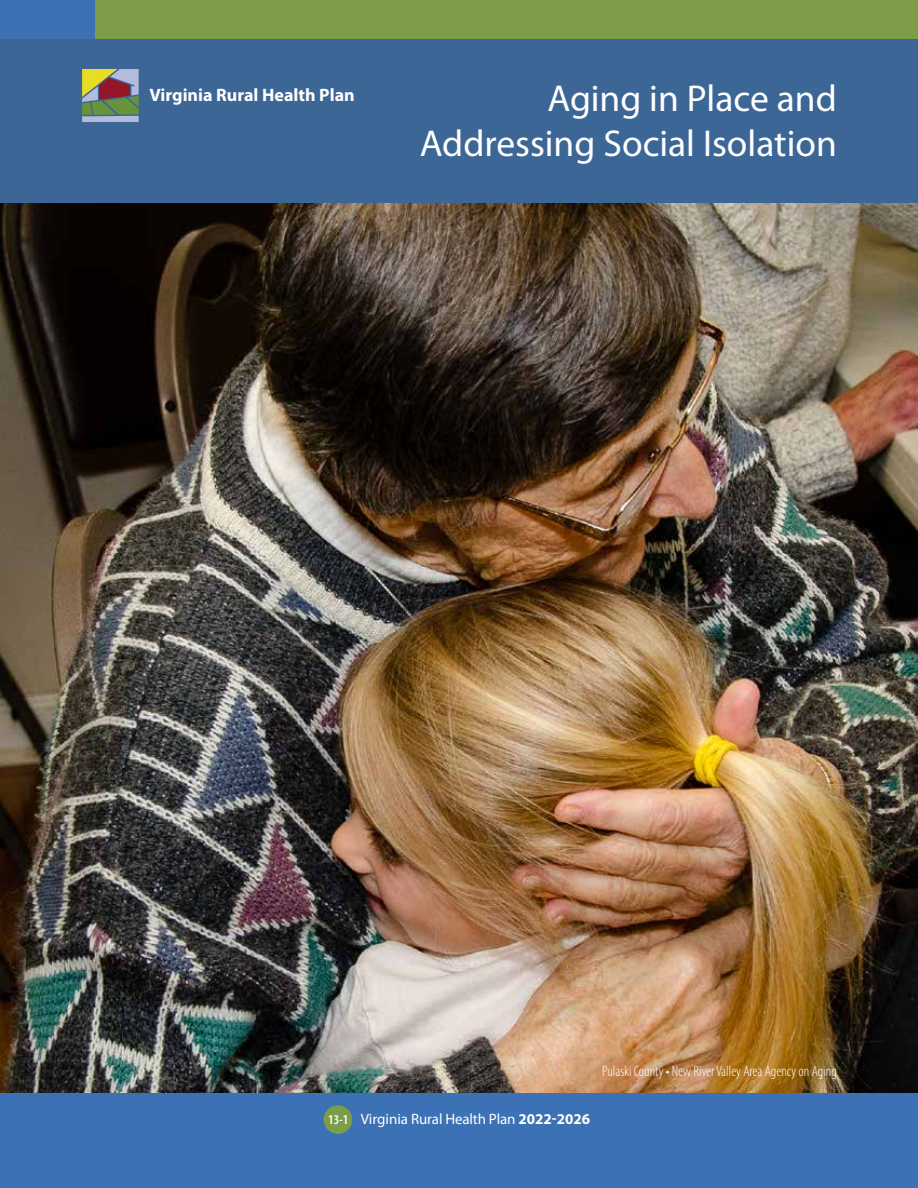
<style>
.page{position:relative;width:918px;height:1188px;background:#fff}
.page>*{position:absolute;margin:0;border:0;box-sizing:border-box;transform-origin:0 0}
.t1{font:37.5px/45px "Myriad Pro";color:#fff;text-align:right}
.t2{font:700 18px "Myriad Pro";color:#fff}
.t3{font:300 condensed 15px "Myriad Pro";color:#fff}
.t4{font:15px "Myriad Pro";letter-spacing:-.01em;color:#fff}
.s1{font-weight:600;font-stretch:condensed;font-size:13.5px}
.s2{font-weight:700}
</style>
<div class="page">
<img style="left:0;top:202px;width:918px;height:892px">
<div style="left:0;top:38px;width:918px;height:164px;background:#3b6696"></div>
<div style="left:0;top:1094px;width:918px;height:94px;background:#3c71b6"></div>
<svg style="left:82px;top:70px;width:57px;height:52px"></svg>
<div style="left:14px;top:0;width:904px;height:39px;background:#7c9c47"></div>
<div style="left:0;top:0;width:94px;height:39px;background:#3c71b6"></div>
<div style="left:324px;top:1105px;width:28px;height:29px;background:#7c9c47;border-radius:50%"></div>
<p class="t2" style="left:150px;top:84px;width:207px">Virginia Rural Health Plan</p>
<h1 class="t1" style="left:420px;top:75px;width:419px">Aging in Place and<br>Addressing Social Isolation</h1>
<p class="t3" style="left:602px;top:1063px;width:236px">Pulaski County • New River Valley Area Agency on Aging</p>
<p class="t4" style="left:328px;top:1109px;width:263px"><span class="s1">13-1</span> Virginia Rural Health Plan <span class="s2">2022-2026</span></p>
</div>
